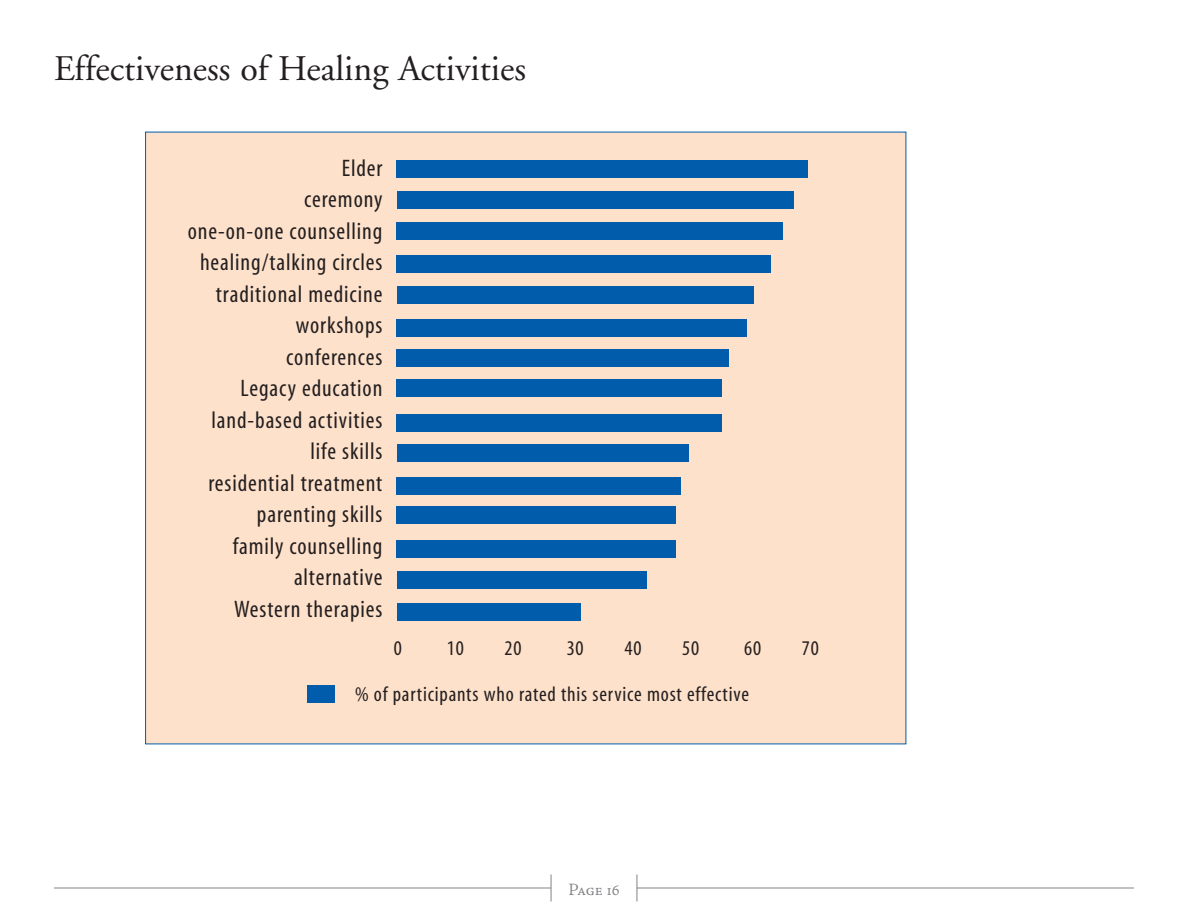
<style>
.page{position:relative;width:1188px;height:918px;background:#fff}
.page>*{position:absolute;margin:0;border:0;box-sizing:border-box;transform-origin:0 0}
.t1{font:36px "Adobe Garamond";color:#231f20}
.t2{font:condensed 24px/31.5px "Myriad";letter-spacing:.04em;color:#231f20;text-align:right}
.t3{font:condensed 21px "Myriad";letter-spacing:.04em;color:#231f20}
.t4{font:18px "Adobe Jenson Regular SC";letter-spacing:-.015em;color:#808285}
</style>
<div class="page">
<hr style="left:54px;top:888px;width:1080px;height:1px;background:#808285">
<div style="left:551px;top:882px;width:86px;height:18px;background:#fff"></div>
<svg style="left:551px;top:874px;width:1px;height:28px"></svg>
<svg style="left:637px;top:874px;width:1px;height:28px"></svg>
<div style="left:146px;top:132px;width:760px;height:612px;background:#fee1ca"></div>
<div style="left:397px;top:160px;width:411px;height:18px;background:#015dab"></div>
<div style="left:397px;top:191px;width:396px;height:18px;background:#015dab"></div>
<div style="left:397px;top:222px;width:386px;height:18px;background:#015dab"></div>
<div style="left:397px;top:255px;width:374px;height:18px;background:#015dab"></div>
<div style="left:397px;top:286px;width:356px;height:18px;background:#015dab"></div>
<div style="left:397px;top:320px;width:350px;height:18px;background:#015dab"></div>
<div style="left:397px;top:350px;width:332px;height:18px;background:#015dab"></div>
<div style="left:397px;top:380px;width:325px;height:18px;background:#015dab"></div>
<div style="left:397px;top:414px;width:325px;height:18px;background:#015dab"></div>
<div style="left:397px;top:444px;width:291px;height:18px;background:#015dab"></div>
<div style="left:397px;top:477px;width:284px;height:18px;background:#015dab"></div>
<div style="left:397px;top:506px;width:279px;height:18px;background:#015dab"></div>
<div style="left:397px;top:540px;width:279px;height:18px;background:#015dab"></div>
<div style="left:397px;top:572px;width:249px;height:18px;background:#015dab"></div>
<div style="left:397px;top:603px;width:183px;height:18px;background:#015dab"></div>
<div style="left:308px;top:686px;width:27px;height:18px;background:#015dab"></div>
<h1 class="t1" style="left:54px;top:54px;width:474px">Effectiveness of Healing Activities</h1>
<p class="t2" style="left:188px;top:154px;width:196px">Elder<br>ceremony<br>one-on-one counselling healing/talking circles traditional medicine workshops<br>conferences<br>Legacy education land-based activities life skills<br>residential treatment parenting skills<br>family counselling alternative<br>Western therapies</p>
<p class="t3" style="left:394px;top:641px;width:10px">0</p>
<p class="t3" style="left:447px;top:641px;width:18px">10</p>
<p class="t3" style="left:505px;top:641px;width:18px">20</p>
<p class="t3" style="left:567px;top:641px;width:18px">30</p>
<p class="t3" style="left:624px;top:641px;width:18px">40</p>
<p class="t3" style="left:682px;top:641px;width:18px">50</p>
<p class="t3" style="left:744px;top:641px;width:18px">60</p>
<p class="t3" style="left:802px;top:641px;width:18px">70</p>
<p class="t3" style="left:355px;top:687px;width:395px">% of participants who rated this service most effective</p>
<p class="t4" style="left:568px;top:883px;width:53px">Page 16</p>
</div>
